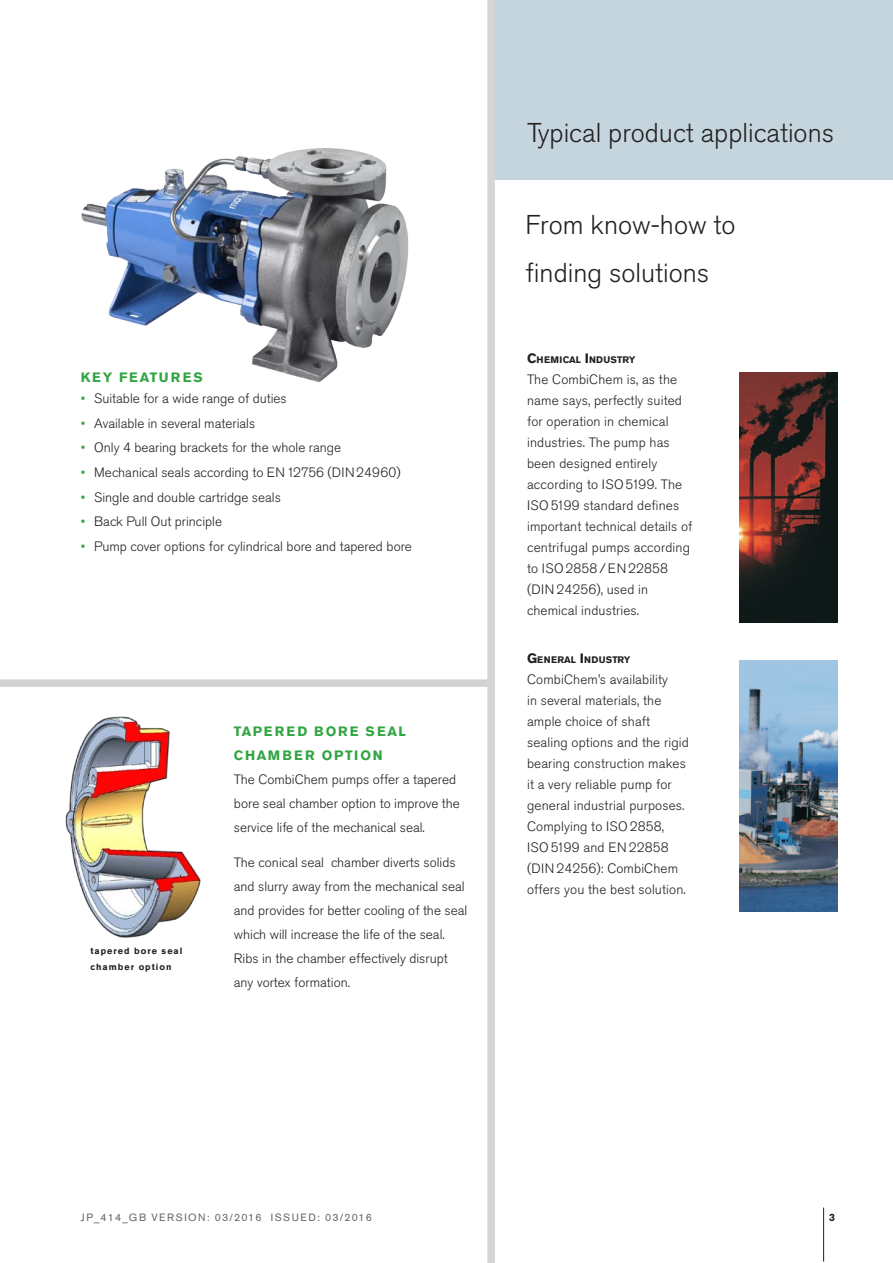
<style>
.page{position:relative;width:893px;height:1263px;background:#fff}
.page>*{position:absolute;margin:0;border:0;box-sizing:border-box;transform-origin:0 0}
.Boxed_Column_Headlin{font:300 27px/48px "Akzidenz Grotesk Pro";color:#231f20}
.Thumbnail_Descriptio{font:300 13.5px/21px "Akzidenz Grotesk Pro";letter-spacing:.01em;color:#231f20}
.Body_Copy__16pt_Lead{font:300 13.5px/24px "Akzidenz Grotesk Pro";color:#231f20}
.Bullet_list__green_b{font:300 13.5px "Akzidenz Grotesk Pro";color:#231f20}
.Headline__All_caps{font:700 13.5px/24px "Akzidenz Grotesk Pro";letter-spacing:.12em;color:#32a543}
.Page___version_no{font:10.5px "Akzidenz Grotesk Pro";letter-spacing:.14em;color:#636366}
.t1{font:700 10.5px "Akzidenz Grotesk Pro";color:#231f20}
.Sub-Headline__Black{font:700 9.45px "Akzidenz Grotesk Pro";letter-spacing:.02em;color:#231f20}
.Captions__Left_Align{font:700 9px/16.5px "Akzidenz Grotesk Pro";letter-spacing:.11em;color:#231f20}
.s1{color:#32a543}
.s2{font-size:13.5px}
</style>
<div class="page">
<div style="left:490px;top:0;width:403px;height:180px;background:#c5d5de"></div>
<hr style="left:823px;top:1207px;width:1px;height:54px;background:#231f20">
<div style="left:0;top:679px;width:493px;height:8px;background:#d1d2d4"></div>
<div style="left:487px;top:0;width:8px;height:1263px;background:#d4d5d7"></div>
<img style="left:740px;top:372px;width:97px;height:251px">
<img style="left:740px;top:661px;width:97px;height:250px">
<img style="left:81px;top:148px;width:328px;height:234px">
<img style="left:65px;top:716px;width:136px;height:222px">
<p class="Boxed_Column_Headlin" style="left:527px;top:108px;width:309px">Typical product applications</p>
<p class="Headline__All_caps" style="left:81px;top:365px;width:124px">KEY FEATURES</p>
<p class="Bullet_list__green_b" style="left:81px;top:389px;width:208px"><span class="s1">•</span> Suitable for a wide range of duties</p>
<p class="Bullet_list__green_b" style="left:81px;top:414px;width:176px"><span class="s1">•</span> Available in several materials</p>
<p class="Bullet_list__green_b" style="left:81px;top:439px;width:262px"><span class="s1">•</span> Only 4 bearing brackets for the whole range</p>
<p class="Bullet_list__green_b" style="left:81px;top:463px;width:321px"><span class="s1">•</span> Mechanical seals according to EN12756 (DIN24960)</p>
<p class="Bullet_list__green_b" style="left:81px;top:488px;width:202px"><span class="s1">•</span> Single and double cartridge seals</p>
<p class="Bullet_list__green_b" style="left:81px;top:513px;width:143px"><span class="s1">•</span> Back Pull Out principle</p>
<p class="Bullet_list__green_b" style="left:81px;top:538px;width:333px"><span class="s1">•</span> Pump cover options for cylindrical bore and tapered bore</p>
<p class="Captions__Left_Align" style="left:90px;top:942px;width:93px">tapered bore seal chamber option</p>
<p class="Headline__All_caps" style="left:234px;top:719px;width:173px">TAPERED BORE SEAL<br>CHAMBER OPTION</p>
<p class="Body_Copy__16pt_Lead" style="left:234px;top:767px;width:228px">The CombiChem pumps offer a tapered bore seal chamber option to improve the service life of the mechanical seal.</p>
<p class="Body_Copy__16pt_Lead" style="left:234px;top:850px;width:235px">The conical seal chamber diverts solids and slurry away from the mechanical seal and provides for better cooling of the seal which will increase the life of the seal.<br>Ribs in the chamber effectively disrupt any vortex formation.</p>
<p class="Boxed_Column_Headlin" style="left:526px;top:201px;width:211px">From know-how to finding solutions</p>
<p class="Sub-Headline__Black" style="left:527px;top:353px;width:110px"><span class="s2">C</span>HEMICAL <span class="s2">I</span> NDUSTRY</p>
<p class="Thumbnail_Descriptio" style="left:527px;top:369px;width:167px">The CombiChem is, as the name says, perfectly suited for operation in chemical industries. The pump has been designed entirely according to ISO 5199. The<br>ISO 5199 standard defines important technical details of centrifugal pumps according to ISO 2858/EN 22858 (DIN 24256), used in chemical industries.</p>
<p class="Sub-Headline__Black" style="left:527px;top:653px;width:105px"><span class="s2">G</span>ENERAL <span class="s2">I</span> NDUSTRY</p>
<p class="Thumbnail_Descriptio" style="left:527px;top:668px;width:163px">CombiChem’s availability<br>in several materials, the ample choice of shaft sealing options and the rigid bearing construction makes it a very reliable pump for general industrial purposes.<br>Complying to ISO 2858,<br>ISO 5199 and EN 22858 (DIN 24256): CombiChem offers you the best solution.</p>
<p class="Page___version_no" style="left:81px;top:1210px;width:293px">JP_414_GB VERSION: 03/2016 ISSUED: 03/2016</p>
<p class="t1" style="left:829px;top:1210px;width:7px">3</p>
</div>
